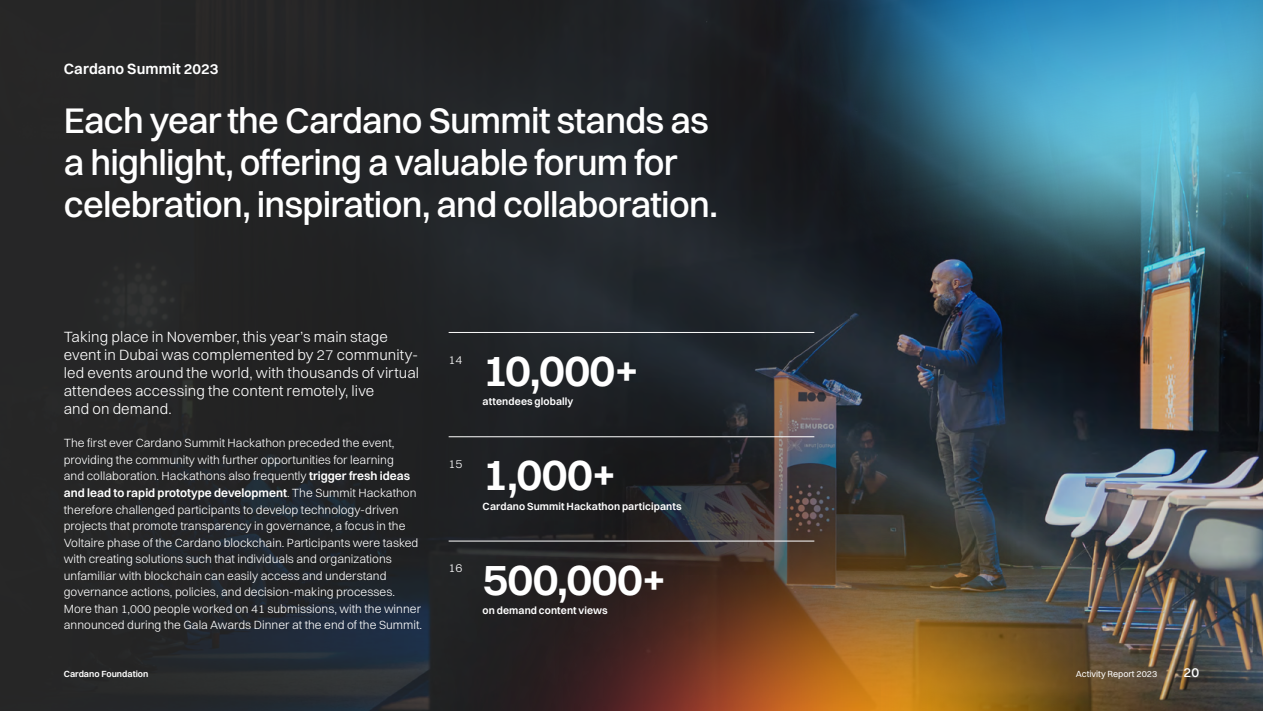
<style>
.page{position:relative;width:1263px;height:711px;background:#fff}
.page>*{position:absolute;margin:0;border:0;box-sizing:border-box;transform-origin:0 0}
.t1{font:600 45px "Switzer";letter-spacing:-.015em;color:#fff}
.t2{font:500 36px/42px "Switzer";letter-spacing:-.02em;color:#fff}
.t3{font:300 15px/18px "Switzer";letter-spacing:.005em;color:#fff}
.t4{font:600 15px "Switzer";letter-spacing:.005em;color:#fff}
.t5{font:500 13.5px "Switzer";color:#fff}
.t6{font:300 12px/16.5px "Switzer";color:#fff}
.t7{font:600 10.5px "Switzer";letter-spacing:.01em;color:#fff}
.t8{font:9px "Switzer";color:#fff}
.t9{font:600 9px "Switzer";color:#fff}
.s1{font-weight:600}
</style>
<div class="page">
<div style="left:0;top:0;width:1007px;height:710px;background:#272727"></div>
<img style="left:192px;top:277px;width:1071px;height:433px">
<img style="left:632px;top:0;width:631px;height:614px">
<hr style="left:449px;top:332px;width:365px;height:1px;background:#fff">
<hr style="left:449px;top:436px;width:365px;height:1px;background:#fff">
<hr style="left:449px;top:540px;width:365px;height:1px;background:#fff">
<p class="t4" style="left:64px;top:60px;width:156px">Cardano Summit 2023</p>
<h2 class="t2" style="left:64px;top:99px;width:655px">Each year the Cardano Summit stands as a highlight, offering a valuable forum for celebration, inspiration, and collaboration.</h2>
<p class="t3" style="left:64px;top:327px;width:357px">Taking place in November, this year’s main stage event in Dubai was complemented by 27 community&shy;led events around the world, with thousands of virtual attendees accessing the content remotely, live<br>and on demand.</p>
<p class="t6" style="left:64px;top:434px;width:360px">The first ever Cardano Summit Hackathon preceded the event, providing the community with further opportunities for learning<br>and collaboration. Hackathons also frequently <span class="s1">trigger fresh ideas and lead to rapid prototype development</span>. The Summit Hackathon therefore challenged participants to develop technology-driven projects that promote transparency in governance, a focus in the Voltaire phase of the Cardano blockchain. Participants were tasked with creating solutions such that individuals and organizations unfamiliar with blockchain can easily access and understand governance actions, policies, and decision-making processes.<br>More than 1,000 people worked on 41 submissions, with the winner announced during the Gala Awards Dinner at the end of the Summit.</p>
<p class="t6" style="left:449px;top:351px;width:15px">14</p>
<h1 class="t1" style="left:483px;top:342px;width:158px">10,000+</h1>
<p class="t7" style="left:483px;top:395px;width:92px">attendees globally</p>
<p class="t6" style="left:449px;top:455px;width:15px">15</p>
<h1 class="t1" style="left:483px;top:447px;width:136px">1,000+</h1>
<p class="t7" style="left:483px;top:499px;width:200px">Cardano Summit Hackathon participants</p>
<p class="t6" style="left:449px;top:559px;width:15px">16</p>
<h1 class="t1" style="left:483px;top:551px;width:186px">500,000+</h1>
<p class="t7" style="left:483px;top:603px;width:127px">on demand content views</p>
<p class="t9" style="left:64px;top:667px;width:86px">Cardano Foundation</p>
<p class="t8" style="left:1076px;top:667px;width:83px">Activity Report 2023</p>
<p class="t5" style="left:1184px;top:663px;width:17px">20</p>
</div>
